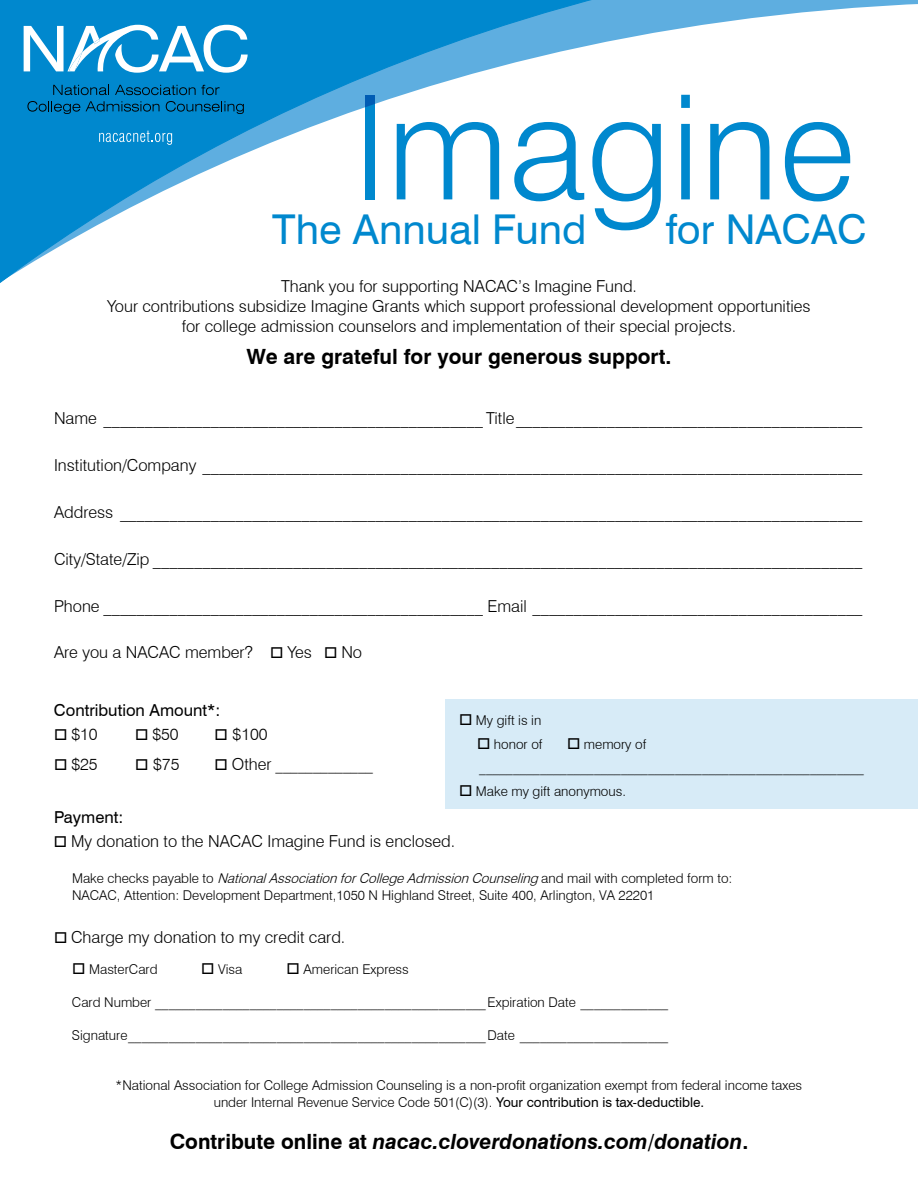
<style>
.page{position:relative;width:918px;height:1188px;background:#fff}
.page>*{position:absolute;margin:0;border:0;box-sizing:border-box;transform-origin:0 0}
.t1{font:300 145.5px "Swiss 721 BT";color:#0088ce}
.t2{font:41.1px "Swiss 721 BT";color:#0088ce}
.t3{font:italic 700 21px "Swiss 721 BT";color:#000}
.t4{font:700 21px "Swiss 721 BT";color:#000}
.t5{font:300 16.5px/19.8px "Swiss 721 BT";color:#000;text-align:center}
.t6{font:16.5px "Swiss 721 BT";color:#000}
.t7{font:300 15px "Swiss 721 BT";color:#000}
.t8{font:300 13.5px/23.5px "Swiss 721 BT";color:#000}
.s1{font-size:16.5px}
.s2{font-style:italic}
.s3{font-weight:400}
.s4{font-style:normal}
</style>
<div class="page">
<svg style="left:0;top:0;width:918px;height:283px"></svg>
<svg style="left:24px;top:25px;width:224px;height:48px"></svg>
<svg style="left:99px;top:131px;width:73px;height:14px"></svg>
<svg style="left:53px;top:85px;width:56px;height:10px"></svg>
<svg style="left:115px;top:85px;width:105px;height:10px"></svg>
<svg style="left:27px;top:101px;width:53px;height:13px"></svg>
<svg style="left:86px;top:101px;width:74px;height:11px"></svg>
<svg style="left:166px;top:101px;width:78px;height:13px"></svg>
<div style="left:446px;top:700px;width:472px;height:109px;background:#d7ebf7"></div>
<h1 class="t1" style="left:353px;top:59px;width:505px">Imagine</h1>
<h2 class="t2" style="left:272px;top:204px;width:316px">The Annual Fund</h2>
<h2 class="t2" style="left:666px;top:204px;width:202px">for NACAC</h2>
<p class="t5" style="left:107px;top:276px;width:705px">Thank you for supporting NACAC’s Imagine Fund.<br>Your contributions subsidize Imagine Grants which support professional development opportunities for college admission counselors and implementation of their special projects.</p>
<p class="t4" style="left:247px;top:344px;width:426px">We are grateful for your generous support.</p>
<p class="t5" style="left:54px;top:408px;width:810px">Name ______________________________________________ Title__________________________________________</p>
<p class="t5" style="left:54px;top:455px;width:810px">Institution/Company ________________________________________________________________________________</p>
<p class="t5" style="left:54px;top:502px;width:810px">Address __________________________________________________________________________________________</p>
<p class="t5" style="left:54px;top:549px;width:810px">City/State/Zip ______________________________________________________________________________________</p>
<p class="t5" style="left:54px;top:596px;width:810px">Phone ______________________________________________ Email ________________________________________</p>
<p class="t5" style="left:54px;top:642px;width:200px">Are you a NACAC member?</p>
<p class="t5" style="left:287px;top:642px;width:26px">Yes</p>
<p class="t5" style="left:341px;top:642px;width:22px">No</p>
<p class="t6" style="left:54px;top:700px;width:168px">Contribution Amount*:</p>
<p class="t5" style="left:71px;top:724px;width:28px">$10</p>
<p class="t5" style="left:152px;top:724px;width:28px">$50</p>
<p class="t5" style="left:233px;top:724px;width:37px">$100</p>
<p class="t5" style="left:71px;top:755px;width:28px">$25</p>
<p class="t5" style="left:153px;top:755px;width:28px">$75</p>
<p class="t7" style="left:232px;top:756px;width:143px"><span class="s1">Other</span> _____________</p>
<p class="t6" style="left:54px;top:807px;width:71px">Payment:</p>
<p class="t5" style="left:71px;top:831px;width:386px">My donation to the NACAC Imagine Fund is enclosed.</p>
<p class="t8" style="left:72px;top:870px;width:662px;line-height:16.2px">M a k e c h e c k s p a y a b l e t o <span class="s2">NationalAssociationforCollegeAdmissionCounseling</span>a n d m a i l w i t h c o m p l e t e d f o r m t o :<br>NACAC, Attention: Development Department,1050 N Highland Street, Suite 400, Arlington, VA 22201</p>
<p class="t5" style="left:71px;top:927px;width:276px">Charge my donation to my credit card.</p>
<p class="t8" style="left:89px;top:957px;width:70px">MasterCard</p>
<p class="t8" style="left:218px;top:957px;width:26px">Visa</p>
<p class="t8" style="left:304px;top:957px;width:107px">American Express</p>
<p class="t8" style="left:72px;top:990px;width:598px">Card Number _________________________________________________Expiration Date _____________</p>
<p class="t8" style="left:72px;top:1023px;width:598px">Signature_____________________________________________________Date ______________________</p>
<p class="t8" style="left:116px;top:1077px;width:688px;line-height:16.6px;text-align:center">*National Association for College Admission Counseling is a non-profit organization exempt from federal income taxes under Internal Revenue Service Code 501(C)(3). <span class="s3">Your contribution is tax-deductible.</span></p>
<p class="t3" style="left:170px;top:1128px;width:580px"><span class="s4">Contribute online at</span> nacac.cloverdonations.com/donation<span class="s4">.</span></p>
<p class="t8" style="left:476px;top:708px;width:68px;line-height:24px;text-align:right">My gift is in honor of</p>
<p class="t8" style="left:476px;top:732px;width:390px;text-indent:108px">memory of _________________________________________________________<br>Make my gift anonymous.</p>
</div>
